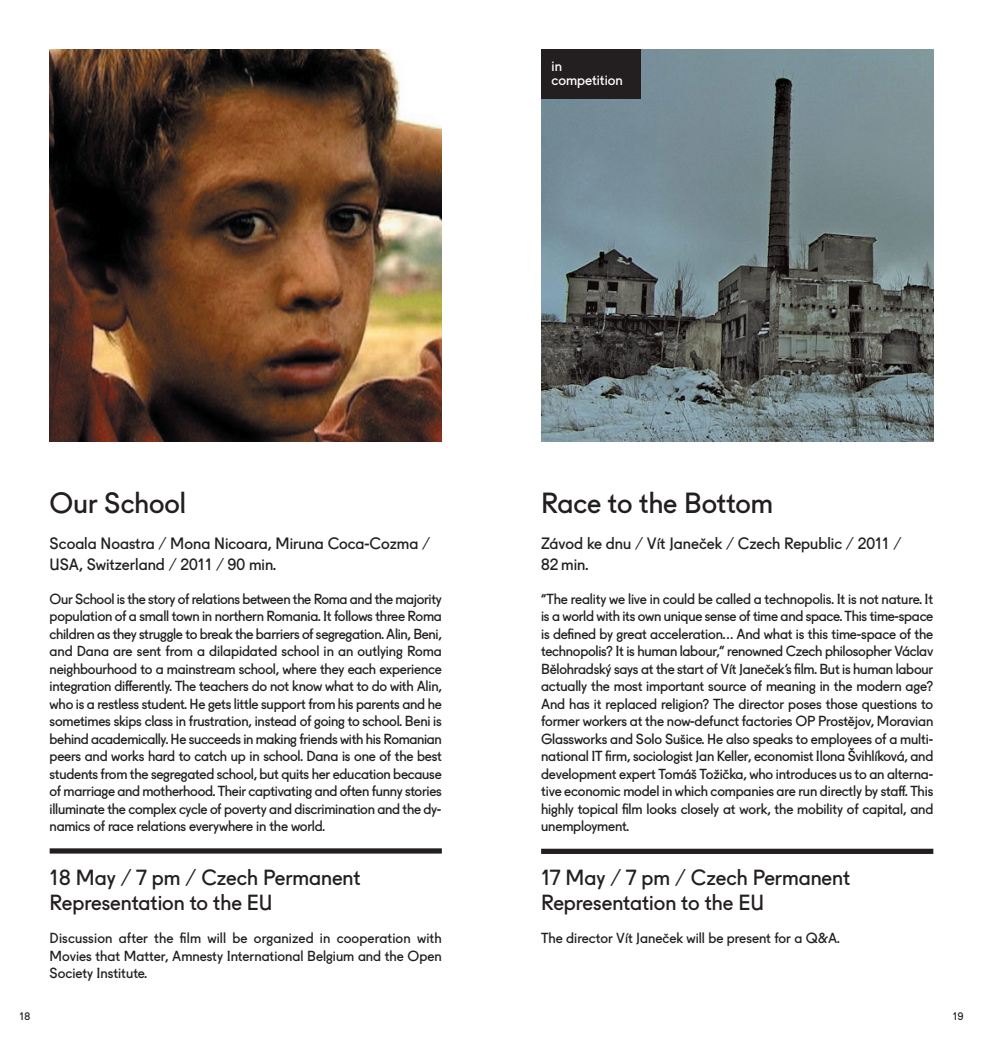
<style>
.page{position:relative;width:983px;height:1042px;background:#fff}
.page>*{position:absolute;margin:0;border:0;box-sizing:border-box;transform-origin:0 0}
.t1{font:28px "Fugue";color:#231f20}
.t2{font:21px/25.2px "Fugue";color:#231f20}
.t3{font:15.75px/21px "Fugue";color:#231f20}
.t4{font:14px/17.5px "Fugue";letter-spacing:-.01em;color:#231f20;text-align:justify}
.t5{font:14px/14.3px "Fugue";color:#fff}
.t6{font:10.5px "Fugue";color:#231f20}
</style>
<div class="page">
<img style="left:50px;top:50px;width:391px;height:391px">
<div style="left:50px;top:848px;width:391px;height:5px;background:#231f20"></div>
<img style="left:541px;top:50px;width:392px;height:391px">
<div style="left:541px;top:848px;width:392px;height:6px;background:#231f20"></div>
<div style="left:541px;top:50px;width:99px;height:49px;background:#231f20"></div>
<p class="t5" style="left:551px;top:60px;width:73px">in competition</p>
<h1 class="t1" style="left:50px;top:492px;width:138px">Our School</h1>
<p class="t3" style="left:50px;top:535px;width:382px">Scoala Noastra / Mona Nicoara, Miruna Coca-Cozma /<br>USA, Switzerland / 2011 / 90 min.</p>
<p class="t4" style="left:50px;top:591px;width:393px">Our School is the story of relations between the Roma and the majority population of a small town in northern Romania. It follows three Roma children as they struggle to break the barriers of segregation. Alin, Beni, and Dana are sent from a dilapidated school in an outlying Roma neighbourhood to a mainstream school, where they each experience integration differently. The teachers do not know what to do with Alin, who is a restless student. He gets little support from his parents and he sometimes skips class in frustration, instead of going to school. Beni is behind academically. He succeeds in making friends with his Romanian peers and works hard to catch up in school. Dana is one of the best students from the segregated school, but quits her education because of marriage and motherhood. Their captivating and often funny stories illuminate the complex cycle of poverty and discrimination and the dy&shy;namics of race relations everywhere in the world.</p>
<h2 class="t2" style="left:50px;top:866px;width:312px">18 May / 7 pm / Czech Permanent<br>Representation to the EU</h2>
<p class="t4" style="left:50px;top:931px;width:393px">Discussion after the film will be organized in cooperation with Movies that Matter, Amnesty International Belgium and the Open Society Institute.</p>
<h1 class="t1" style="left:541px;top:492px;width:233px">Race to the Bottom</h1>
<p class="t3" style="left:541px;top:535px;width:361px">Závod ke dnu / Vít Janeček / Czech Republic / 2011 /<br>82 min.</p>
<p class="t4" style="left:541px;top:591px;width:393px">“The reality we live in could be called a technopolis. It is not nature. It is a world with its own unique sense of time and space. This time-space is defined by great acceleration… And what is this time-space of the technopolis? It is human labour,” renowned Czech philosopher Václav Bělohradský says at the start of Vít Janeček’s film. But is human labour actually the most important source of meaning in the modern age?<br>And has it replaced religion? The director poses those questions to former workers at the now-defunct factories OP Prostějov, Moravian Glassworks and Solo Sušice. He also speaks to employees of a multi&shy;national IT firm, sociologist Jan Keller, economist Ilona Švihlíková, and development expert Tomáš Tožička, who introduces us to an alterna&shy;tive economic model in which companies are run directly by staff. This highly topical film looks closely at work, the mobility of capital, and unemployment.</p>
<h2 class="t2" style="left:541px;top:866px;width:310px">17 May / 7 pm / Czech Permanent<br>Representation to the EU</h2>
<p class="t4" style="left:541px;top:931px;width:300px">The director Vít Janeček will be present for a Q&amp;A.</p>
<p class="t6" style="left:20px;top:1012px;width:12px">18</p>
<p class="t6" style="left:952px;top:1012px;width:12px">19</p>
</div>
